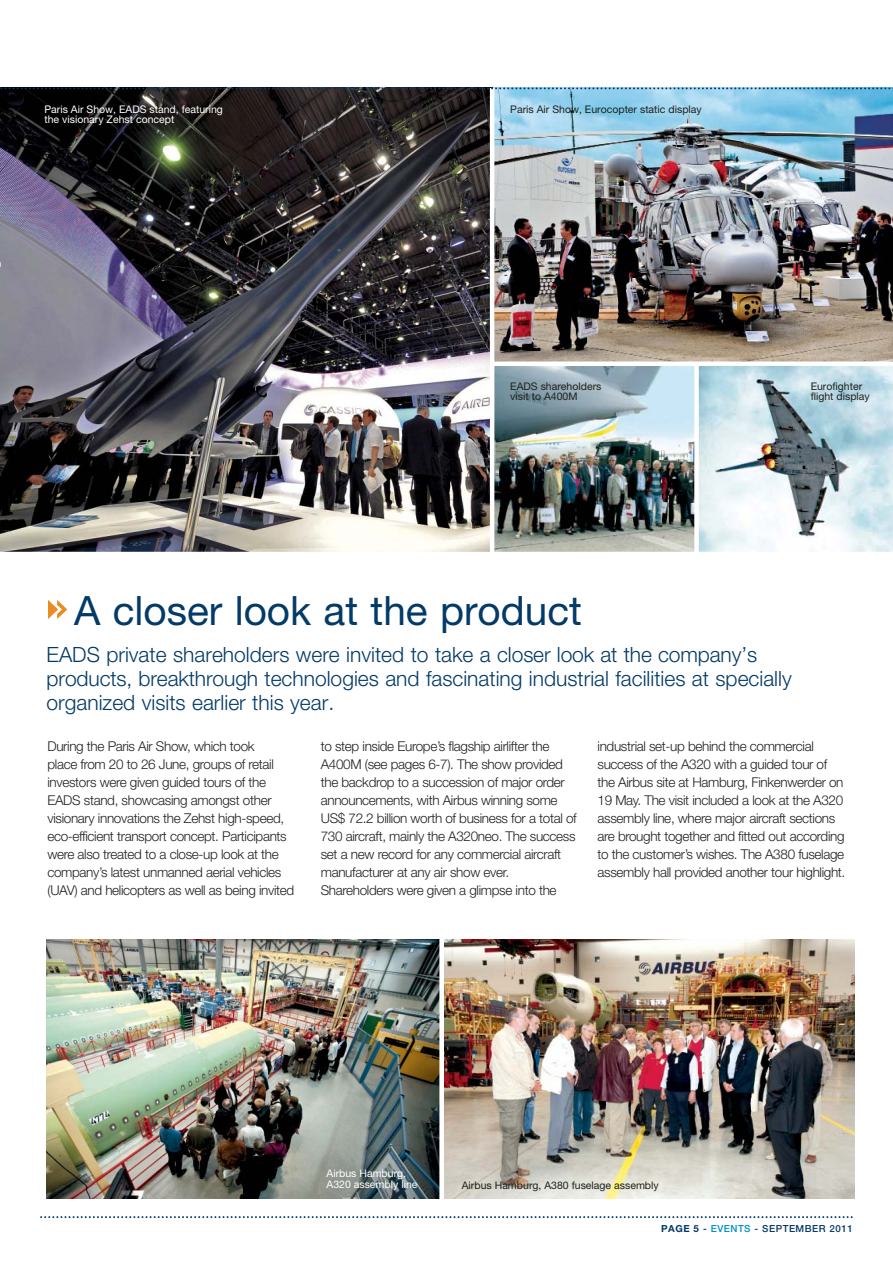
<style>
.page{position:relative;width:893px;height:1263px;background:#fff}
.page>*{position:absolute;margin:0;border:0;box-sizing:border-box;transform-origin:0 0}
.t1{font:40.5px "Helvetica Neue";color:#033a67}
.t2{font:300 21px/24px "Helvetica Neue";color:#033a67}
.t3{font:300 13.5px/18px "Helvetica Neue";letter-spacing:-.025em;color:#1f221e}
.t4{font:10.5px/10.5px "Helvetica Neue";color:#1f221e}
.t5{font:10.5px/10.5px "Helvetica Neue";color:#fff}
.t6{font:500 9.75px "Helvetica Neue";letter-spacing:.05em;color:#033a67}
.s1{font-weight:700}
.s2{color:#0091cc}
</style>
<div class="page">
<img style="left:494px;top:89px;width:398px;height:273px">
<img style="left:494px;top:366px;width:200px;height:186px">
<img style="left:698px;top:366px;width:194px;height:186px">
<img style="left:0;top:89px;width:490px;height:463px">
<svg style="left:694px;top:366px;width:1px;height:186px"></svg>
<svg style="left:40px;top:1216px;width:813px;height:3px"></svg>
<img style="left:444px;top:940px;width:410px;height:258px">
<img style="left:47px;top:940px;width:392px;height:258px">
<svg style="left:48px;top:600px;width:19px;height:19px"></svg>
<svg style="left:0;top:87px;width:892px;height:2px;background:#385b72"></svg>
<p class="t5" style="left:44px;top:105px;width:180px">Paris Air Show, EADS stand, featuring the visionary Zehst concept</p>
<p class="t4" style="left:510px;top:105px;width:193px">Paris Air Show, Eurocopter static display</p>
<p class="t4" style="left:510px;top:382px;width:93px">EADS shareholders visit to A400M</p>
<p class="t4" style="left:810px;top:382px;width:61px">Eurofighter flight display</p>
<h1 class="t1" style="left:74px;top:596px;width:509px">A closer look at the product</h1>
<h2 class="t2" style="left:47px;top:644px;width:746px">EADS private shareholders were invited to take a closer look at the company’s products, breakthrough technologies and fascinating industrial facilities at specially organized visits earlier this year.</h2>
<p class="t3" style="left:47px;top:738px;width:248px">During the Paris Air Show, which took<br>place from 20 to 26 June, groups of retail investors were given guided tours of the EADS stand, showcasing amongst other visionary innovations the Zehst high-speed, eco-efficient transport concept. Participants were also treated to a close-up look at the company’s latest unmanned aerial vehicles (UAV) and helicopters as well as being invited</p>
<p class="t3" style="left:321px;top:738px;width:257px">to step inside Europe’s flagship airlifter the A400M (see pages 6-7). The show provided the backdrop to a succession of major order announcements, with Airbus winning some US$ 72.2 billion worth of business for a total of 730 aircraft, mainly the A320neo. The success set a new record for any commercial aircraft manufacturer at any air show ever.<br>Shareholders were given a glimpse into the</p>
<p class="t3" style="left:597px;top:738px;width:249px">industrial set-up behind the commercial success of the A320 with a guided tour of the Airbus site at Hamburg, Finkenwerder on 19 May. The visit included a look at the A320 assembly line, where major aircraft sections are brought together and fitted out according to the customer’s wishes. The A380 fuselage assembly hall provided another tour highlight.</p>
<p class="t5" style="left:326px;top:1169px;width:92px">Airbus Hamburg,<br>A320 assembly line</p>
<p class="t4" style="left:462px;top:1181px;width:198px">Airbus Hamburg, A380 fuselage assembly</p>
<p class="t6" style="left:661px;top:1225px;width:193px"><span class="s1">PAGE 5</span> - <span class="s2">EVENTS</span> - SEPTEMBER 2011</p>
</div>
